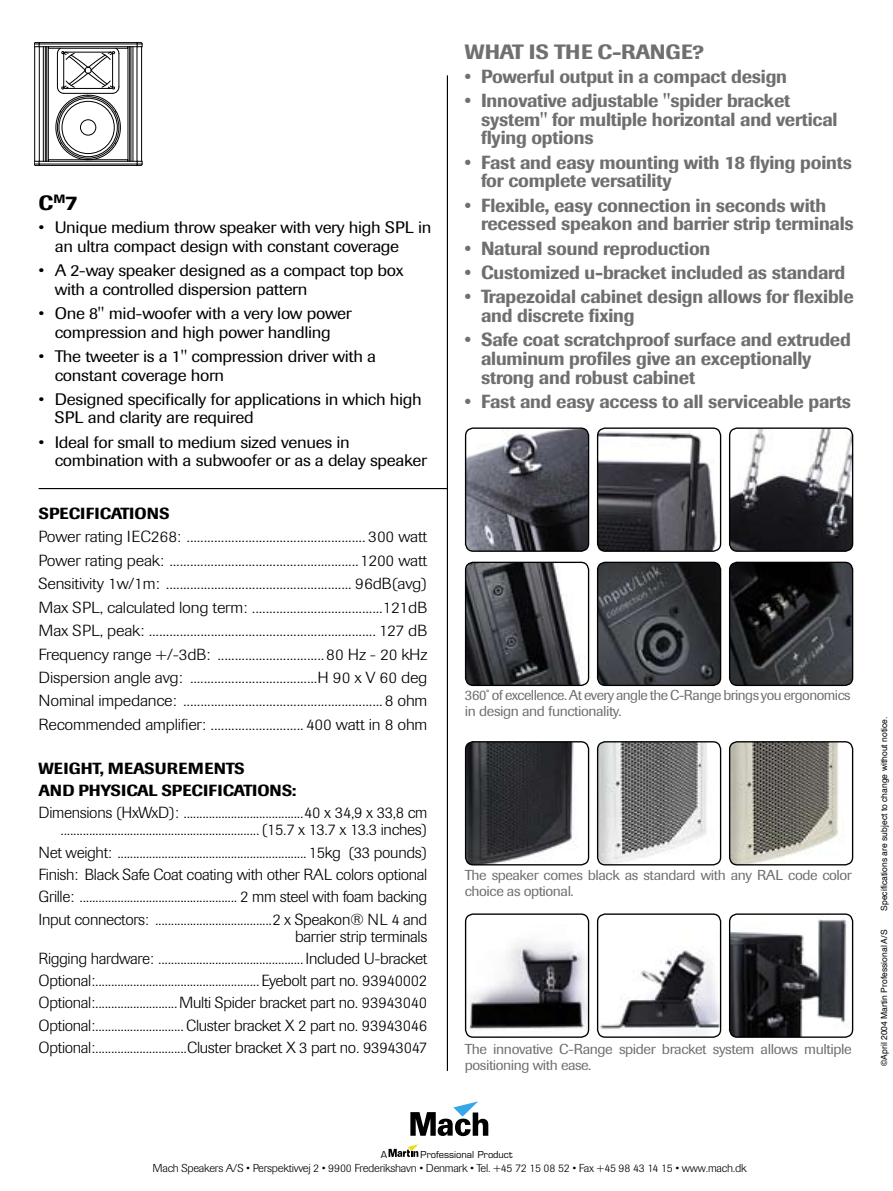
<style>
.page{position:relative;width:893px;height:1191px;background:#fff}
.page>*{position:absolute;margin:0;border:0;box-sizing:border-box;transform-origin:0 0}
.Rubrik{font:500 20.55px "Imago";color:#6f6f6f;scale:1.05 1}
.Small_bullits{font:500 20.55px "Imago";color:#000;scale:1.05 1}
.Right_bullits_generic{font:500 18.75px/18.6px "Imago";letter-spacing:-.01em;color:#6f6f6f}
.Left_bullit_product{font:16.5px/18.3px "Imago";letter-spacing:-.02em;color:#000;scale:1.08 1}
.Small_bullits-2{font:300 15.9px/17.1px "Imago";letter-spacing:-.02em;color:#000;text-align:right;scale:1.05 1}
.SPECS_WITH_TABS{font:300 15.9px "Imago";letter-spacing:-.01em;color:#000;scale:1.1 1}
.Small_bullits-3{font:500 15.9px/21.6px "Imago";color:#000;scale:1.05 1}
.Fly_text{font:14.25px/16.5px "Imago";letter-spacing:-.03em;color:#6f6f6f}
.Fly_text-2{font:14.25px/16.5px "Imago";letter-spacing:-.03em;color:#6f6f6f;scale:1.06 1}
.Fly_text-3{font:14.25px/16.5px "Imago";letter-spacing:-.03em;color:#6f6f6f;scale:1.05 1}
.Small_bullits-4{font:300 11.4px "Imago";letter-spacing:-.02em;color:#000;scale:1.05 1}
.t1{font:9.3px "Eurostile";color:#000}
.t2{font:8.55px "Helvetica";color:#000}
</style>
<div class="page">
<hr style="left:39px;top:488px;width:408px;height:1px;background:#000">
<hr style="left:447px;top:75px;width:1px;height:995px;background:#000">
<svg style="left:410px;top:1101px;width:78px;height:35px"></svg>
<svg style="left:389px;top:1145px;width:29px;height:12px"></svg>
<svg style="left:34px;top:42px;width:109px;height:124px"></svg>
<svg style="left:464px;top:427px;width:126px;height:124px;background:#62636b"></svg>
<svg style="left:596px;top:427px;width:126px;height:124px"></svg>
<svg style="left:729px;top:427px;width:125px;height:124px"></svg>
<svg style="left:464px;top:561px;width:126px;height:124px;background:#606164"></svg>
<svg style="left:596px;top:561px;width:126px;height:124px;background:#3e4145"></svg>
<svg style="left:729px;top:561px;width:125px;height:124px;background:#28292c"></svg>
<svg style="left:464px;top:913px;width:126px;height:124px"></svg>
<svg style="left:596px;top:913px;width:126px;height:124px"></svg>
<svg style="left:729px;top:913px;width:125px;height:124px"></svg>
<svg style="left:464px;top:741px;width:126px;height:123px"></svg>
<svg style="left:596px;top:741px;width:126px;height:123px"></svg>
<svg style="left:729px;top:741px;width:125px;height:123px"></svg>
<p class="Small_bullits" style="left:39px;top:190px;width:39px">C<sup>M</sup>7</p>
<p class="Left_bullit_product" style="left:55px;top:219px;width:350px;text-indent:-16px">• Unique medium throw speaker with very high SPL in an ultra compact design with constant coverage</p>
<p class="Left_bullit_product" style="left:55px;top:261px;width:324px;text-indent:-16px">• A 2-way speaker designed as a compact top box with a controlled dispersion pattern</p>
<p class="Left_bullit_product" style="left:39px;top:304px;width:291px;text-align:center">• One 8" mid-woofer with a very low power compression and high power handling</p>
<p class="Left_bullit_product" style="left:55px;top:347px;width:299px;text-indent:-16px">• The tweeter is a 1" compression driver with a constant coverage horn</p>
<p class="Left_bullit_product" style="left:55px;top:390px;width:341px;text-indent:-16px">• Designed specifically for applications in which high<br>SPL and clarity are required</p>
<p class="Left_bullit_product" style="left:55px;top:433px;width:346px;text-indent:-16px">• Ideal for small to medium sized venues in combination with a subwoofer or as a delay speaker</p>
<p class="Rubrik" style="left:465px;top:39px;width:229px">WHAT IS THE C-RANGE?</p>
<p class="Right_bullits_generic" style="left:465px;top:67px;width:324px">• Powerful output in a compact design</p>
<p class="Right_bullits_generic" style="left:481px;top:91px;width:358px;text-indent:-16px">• Innovative adjustable "spider bracket system" for multiple horizontal and vertical flying options</p>
<p class="Right_bullits_generic" style="left:481px;top:153px;width:372px;text-indent:-16px">• Fast and easy mounting with 18 flying points for complete versatility</p>
<p class="Right_bullits_generic" style="left:481px;top:196px;width:374px;text-indent:-16px">• Flexible, easy connection in seconds with recessed speakon and barrier strip terminals</p>
<p class="Right_bullits_generic" style="left:465px;top:239px;width:247px">• Natural sound reproduction</p>
<p class="Right_bullits_generic" style="left:465px;top:263px;width:382px">• Customized u-bracket included as standard</p>
<p class="Right_bullits_generic" style="left:481px;top:287px;width:374px;text-indent:-16px">• Trapezoidal cabinet design allows for flexible and discrete fixing</p>
<p class="Right_bullits_generic" style="left:481px;top:330px;width:371px;text-indent:-16px">• Safe coat scratchproof surface and extruded aluminum profiles give an exceptionally strong and robust cabinet</p>
<p class="Right_bullits_generic" style="left:465px;top:392px;width:388px">• Fast and easy access to all serviceable parts</p>
<p class="Small_bullits-3" style="left:39px;top:502px;width:126px">SPECIFICATIONS</p>
<p class="SPECS_WITH_TABS" style="left:39px;top:528px;width:355px">Power rating IEC268: .................................................... 300 watt</p>
<p class="SPECS_WITH_TABS" style="left:39px;top:551px;width:355px">Power rating peak: .......................................................1200 watt</p>
<p class="SPECS_WITH_TABS" style="left:39px;top:575px;width:355px">Sensitivity 1w/1m: ...................................................... 96dB(avg)</p>
<p class="SPECS_WITH_TABS" style="left:39px;top:598px;width:355px">Max SPL, calculated long term: ......................................121dB</p>
<p class="SPECS_WITH_TABS" style="left:39px;top:621px;width:355px">Max SPL, peak: .................................................................. 127 dB</p>
<p class="SPECS_WITH_TABS" style="left:39px;top:645px;width:355px">Frequency range +/-3dB: ...............................80 Hz - 20 kHz</p>
<p class="SPECS_WITH_TABS" style="left:39px;top:668px;width:355px">Dispersion angle avg: .....................................H 90 x V 60 deg</p>
<p class="SPECS_WITH_TABS" style="left:39px;top:692px;width:355px">Nominal impedance: ..........................................................8 ohm</p>
<p class="SPECS_WITH_TABS" style="left:39px;top:715px;width:355px">Recommended amplifier: ........................... 400 watt in 8 ohm</p>
<p class="Small_bullits-3" style="left:39px;top:758px;width:247px">WEIGHT, MEASUREMENTS<br>AND PHYSICAL SPECIFICATIONS:</p>
<p class="Small_bullits-2" style="left:39px;top:804px;width:372px">Dimensions (HxWxD): ......................................40 x 34,9 x 33,8 cm ...............................................................(15.7 x 13.7 x 13.3 inches)</p>
<p class="Small_bullits-2" style="left:39px;top:844px;width:372px">Net weight: ............................................................15kg (33 pounds)</p>
<p class="Small_bullits-2" style="left:39px;top:866px;width:372px">Finish: Black Safe Coat coating with other RAL colors optional</p>
<p class="Small_bullits-2" style="left:39px;top:888px;width:372px">Grille: .................................................. 2 mm steel with foam backing</p>
<p class="Small_bullits-2" style="left:39px;top:910px;width:372px">Input connectors: .....................................2 x Speakon® NL 4 and</p>
<p class="Small_bullits-2" style="left:295px;top:928px;width:127px">barrier strip terminals</p>
<p class="Small_bullits-2" style="left:39px;top:950px;width:372px">Rigging hardware: .............................................. Included U-bracket</p>
<p class="Small_bullits-2" style="left:39px;top:972px;width:372px">Optional: ....................................................Eyebolt part no. 93940002</p>
<p class="Small_bullits-2" style="left:39px;top:994px;width:372px">Optional: ..........................Multi Spider bracket part no. 93943040</p>
<p class="Small_bullits-2" style="left:39px;top:1017px;width:372px">Optional: ............................ Cluster bracket X 2 part no. 93943046</p>
<p class="Small_bullits-2" style="left:39px;top:1039px;width:372px">Optional: .............................Cluster bracket X 3 part no. 93943047</p>
<p class="Fly_text-2" style="left:465px;top:1040px;width:366px">The innovative C-Range spider bracket system allows multiple positioning with ease.</p>
<p class="Fly_text" style="left:465px;top:686px;width:387px">360˚ of excellence. At every angle the C-Range brings you ergonomics in design and functionality.</p>
<p class="Fly_text-3" style="left:465px;top:866px;width:370px">The speaker comes black as standard with any RAL code color choice as optional.</p>
<p class="t2" style="left:878px;top:910px;width:195px;rotate:-90deg">Specifications are subject to change without notice.</p>
<p class="t2" style="left:878px;top:1065px;width:138px;rotate:-90deg">©April 2004 Martin Professional A/S</p>
<p class="t1" style="left:381px;top:1148px;width:8px">A</p>
<p class="t1" style="left:421px;top:1148px;width:93px">Professional Product</p>
<p class="Small_bullits-4" style="left:152px;top:1162px;width:567px">Mach Speakers A/S • Perspektivvej 2 • 9900 Frederikshavn • Denmark • Tel. +45 72 15 08 52 • Fax +45 98 43 14 15 • www.mach.dk</p>
</div>
